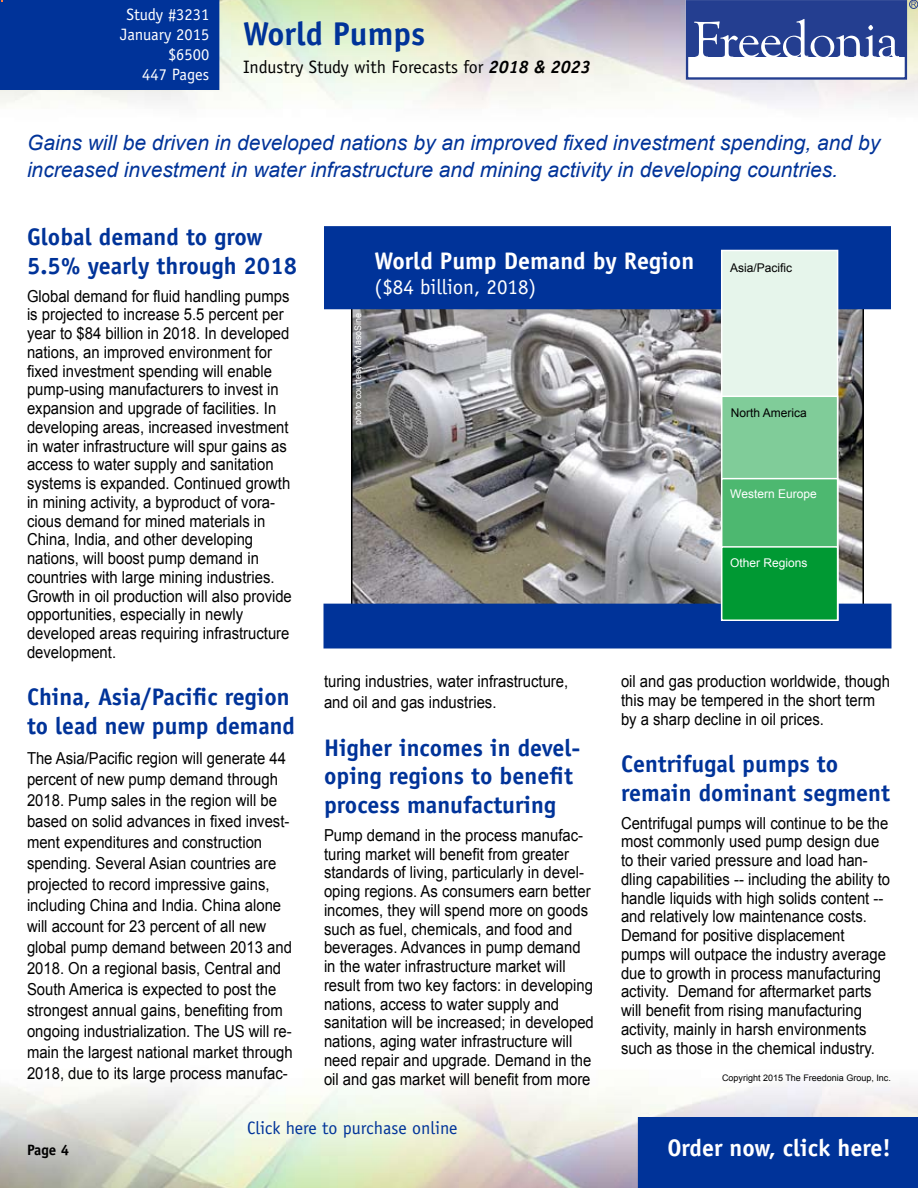
<style>
.page{position:relative;width:918px;height:1188px;background:#fff}
.page>*{position:absolute;margin:0;border:0;box-sizing:border-box;transform-origin:0 0}
.t1{font:700 33px "Officina Sans";color:#039}
.t2{font:700 24px/28.8px "Officina Sans";color:#039}
.t3{font:700 24px "Officina Sans";color:#fff}
.t4{font:italic 21px/27px "Arial";color:#039}
.t5{font:21px "Officina Sans";color:#fff}
.t6{font:18px "Officina Sans";color:#000}
.t7{font:18px "Officina Sans";color:#039}
.t8{font:16.5px/18.8px "Arial";color:#000;scale:.9 1}
.t9{font:16.5px/19.8px "Officina Sans";color:#fff;text-align:right}
.t10{font:700 15px "Officina Sans";color:#000}
.t11{font:12px "Arial";color:#fff}
.t12{font:12px "Arial";color:#000}
.t13{font:9px "Arial";color:#000}
.t14{font:9px "Arial";color:#fff}
.s1{font-weight:700;font-style:italic}
</style>
<div class="page">
<div style="left:638px;top:1117px;width:280px;height:71px;background:#039"></div>
<div style="left:686px;top:0;width:221px;height:80px;border:2px solid #243e90"></div>
<div style="left:687px;top:1px;width:218px;height:56px;background:#243e90"></div>
<svg style="left:694px;top:19px;width:205px;height:38px"></svg>
<div style="left:909px;top:0;width:9px;height:9px;border:1px solid #243e90;border-radius:50%"></div>
<svg style="left:911px;top:2px;width:5px;height:5px"></svg>
<img style="left:354px;top:309px;width:507px;height:295px">
<div style="left:325px;top:227px;width:565px;height:82px;background:#039"></div>
<div style="left:324px;top:226px;width:567px;height:83px;border:2px solid #039"></div>
<div style="left:0;top:0;width:219px;height:90px;background:#039"></div>
<div style="left:324px;top:604px;width:567px;height:44px;background:#039"></div>
<div style="left:722px;top:250px;width:116px;height:369px;background:#e6f5eb"></div>
<div style="left:721px;top:250px;width:117px;height:370px;border:2px solid #fff"></div>
<div style="left:722px;top:396px;width:116px;height:224px;background:#80cc99"></div>
<div style="left:721px;top:396px;width:117px;height:225px;border:2px solid #fff"></div>
<div style="left:722px;top:479px;width:116px;height:141px;background:#4db870"></div>
<div style="left:721px;top:478px;width:117px;height:143px;border:2px solid #fff"></div>
<div style="left:722px;top:547px;width:116px;height:73px;background:#093"></div>
<div style="left:721px;top:546px;width:117px;height:75px;border:2px solid #fff"></div>
<p class="t9" style="left:120px;top:5px;width:90px">Study #3231<br>January 2015 $6500<br>447 Pages</p>
<h1 class="t1" style="left:243px;top:13px;width:184px">World Pumps</h1>
<p class="t6" style="left:243px;top:57px;width:349px">Industry Study with Forecasts for <span class="s1">2018 &amp; 2023</span></p>
<p class="t4" style="left:27px;top:130px;width:855px">Gains will be driven in developed nations by an improved fixed investment spending, and by increased investment in water infrastructure and mining activity in developing countries.</p>
<h2 class="t2" style="left:27px;top:222px;width:272px">Global demand to grow<br>5.5% yearly through 2018</h2>
<p class="t8" style="left:27px;top:287px;width:296px">Global demand for fluid handling pumps is projected to increase 5.5 percent per year to $84 billion in 2018. In developed nations, an improved environment for fixed investment spending will enable pump-using manufacturers to invest in expansion and upgrade of facilities. In developing areas, increased investment in water infrastructure will spur gains as access to water supply and sanitation systems is expanded. Continued growth in mining activity, a byproduct of vora&shy;cious demand for mined materials in China, India, and other developing nations, will boost pump demand in countries with large mining industries.<br>Growth in oil production will also provide opportunities, especially in newly developed areas requiring infrastructure development.</p>
<h2 class="t2" style="left:27px;top:683px;width:269px">China, Asia/Pacific region to lead new pump demand</h2>
<p class="t8" style="left:27px;top:748px;width:297px;line-height:21px">The Asia/Pacific region will generate 44 percent of new pump demand through 2018. Pump sales in the region will be based on solid advances in fixed invest&shy;ment expenditures and construction spending. Several Asian countries are projected to record impressive gains, including China and India. China alone will account for 23 percent of all new global pump demand between 2013 and 2018. On a regional basis, Central and South America is expected to post the strongest annual gains, benefiting from ongoing industrialization. The US will re&shy;main the largest national market through 2018, due to its large process manufac-</p>
<p class="t14" style="left:352px;top:425px;width:113px;rotate:-90deg">photo courtesy of MasoSine</p>
<h2 class="t3" style="left:375px;top:245px;width:321px">World Pump Demand by Region</h2>
<p class="t5" style="left:375px;top:274px;width:163px">($84 billion, 2018)</p>
<p class="t12" style="left:730px;top:260px;width:64px">Asia/Pacific</p>
<p class="t12" style="left:731px;top:405px;width:78px">North America</p>
<p class="t11" style="left:730px;top:485px;width:88px">Western Europe</p>
<p class="t11" style="left:730px;top:555px;width:79px">Other Regions</p>
<p class="t8" style="left:324px;top:671px;width:273px;line-height:21px">turing industries, water infrastructure, and oil and gas industries.</p>
<h2 class="t2" style="left:324px;top:733px;width:258px">Higher incomes in devel&shy;oping regions to benefit process manufacturing</h2>
<p class="t8" style="left:324px;top:826px;width:301px">Pump demand in the process manufac&shy;turing market will benefit from greater standards of living, particularly in devel&shy;oping regions. As consumers earn better incomes, they will spend more on goods such as fuel, chemicals, and food and beverages. Advances in pump demand in the water infrastructure market will result from two key factors: in developing nations, access to water supply and sanitation will be increased; in developed nations, aging water infrastructure will need repair and upgrade. Demand in the oil and gas market will benefit from more</p>
<p class="t8" style="left:621px;top:672px;width:300px">oil and gas production worldwide, though this may be tempered in the short term by a sharp decline in oil prices.</p>
<h2 class="t2" style="left:621px;top:749px;width:270px">Centrifugal pumps to remain dominant segment</h2>
<p class="t8" style="left:621px;top:814px;width:300px">Centrifugal pumps will continue to be the most commonly used pump design due to their varied pressure and load han&shy;dling capabilities -- including the ability to handle liquids with high solids content -- and relatively low maintenance costs.<br>Demand for positive displacement pumps will outpace the industry average due to growth in process manufacturing activity. Demand for aftermarket parts will benefit from rising manufacturing activity, mainly in harsh environments such as those in the chemical industry.</p>
<p class="t13" style="left:722px;top:1072px;width:170px">Copyright 2015 The Freedonia Group, Inc.</p>
<p class="t7" style="left:247px;top:1117px;width:212px">Click here to purchase online</p>
<p class="t10" style="left:27px;top:1140px;width:31px">Page</p>
<h2 class="t3" style="left:667px;top:1133px;width:225px">Order now, click here!</h2>
</div>
